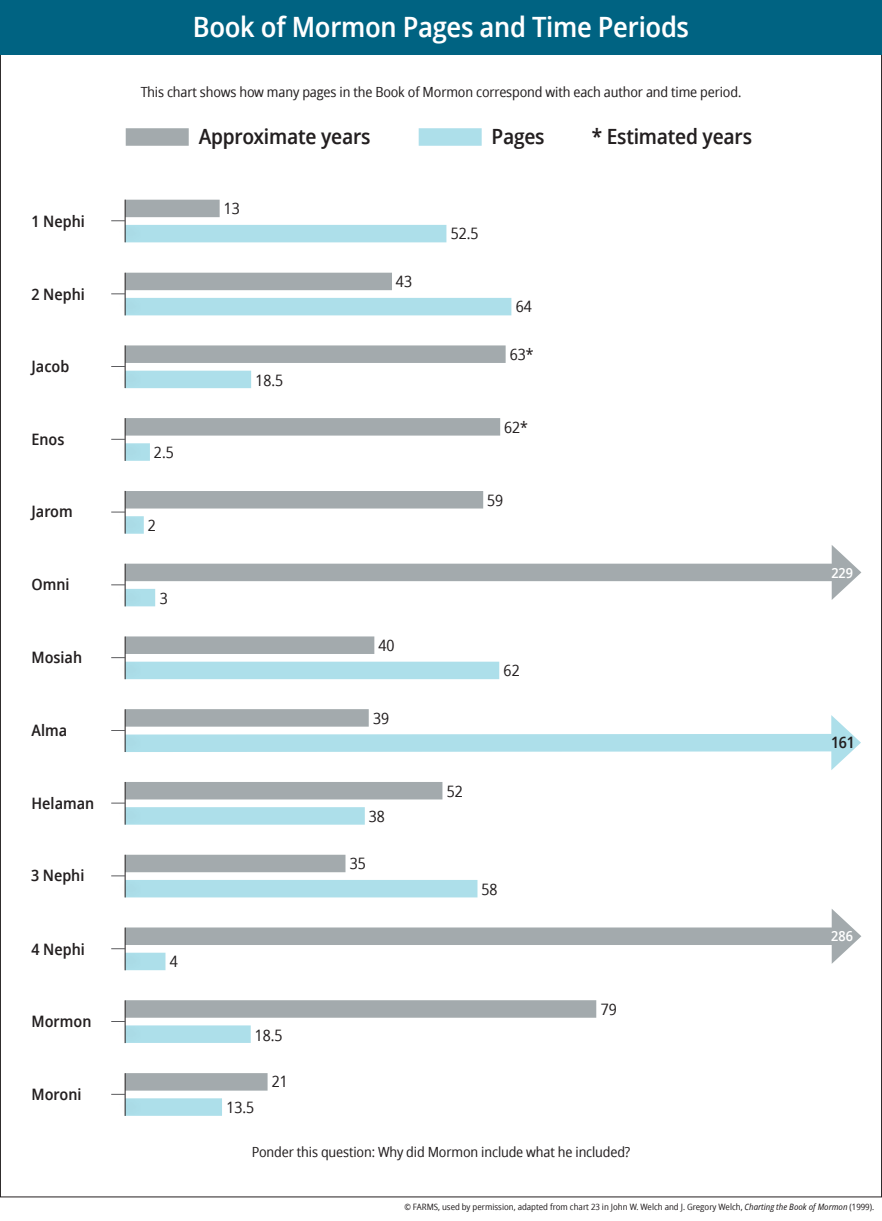
<style>
.page{position:relative;width:882px;height:1221px;background:#fff}
.page>*{position:absolute;margin:0;border:0;box-sizing:border-box;transform-origin:0 0}
.t1{font:600 28px "Zoram Condlds Lat";letter-spacing:-.01em;color:#fff}
.t2{font:600 21px "Zoram Condlds Lat";letter-spacing:-.01em;color:#231f20}
.t3{font:600 15.75px "Zoram Condlds Lat";color:#231f20}
.t4{font:15.75px "Zoram Condlds Lat";color:#231f20}
.t5{font:14px "Zoram Condlds Lat";letter-spacing:-.01em;color:#231f20}
.t6{font:600 14px "Zoram Condlds Lat";color:#fff}
.t7{font:8.75px "Zoram Condlds Lat";color:#231f20}
.s1{font-style:italic}
</style>
<div class="page">
<div style="left:0;top:0;width:882px;height:54px;background:#006382"></div>
<div style="left:126px;top:128px;width:63px;height:18px;background:#a3aaad"></div>
<div style="left:419px;top:128px;width:63px;height:18px;background:#addfea"></div>
<div style="left:125px;top:273px;width:267px;height:17px;background:#a3aaad"></div>
<div style="left:125px;top:298px;width:386px;height:17px;background:#addfea"></div>
<hr style="left:125px;top:273px;width:1px;height:42px;background:#231f20">
<div style="left:116px;top:296px;width:29px;height:20px;background:#231f20;opacity:.75"></div>
<svg style="left:111px;top:293px;width:14px;height:1px"></svg>
<div style="left:125px;top:345px;width:381px;height:18px;background:#a3aaad"></div>
<div style="left:125px;top:371px;width:126px;height:17px;background:#addfea"></div>
<hr style="left:125px;top:345px;width:1px;height:43px;background:#231f20">
<div style="left:116px;top:369px;width:29px;height:20px;background:#231f20;opacity:.75"></div>
<svg style="left:111px;top:366px;width:14px;height:1px"></svg>
<div style="left:125px;top:418px;width:375px;height:17px;background:#a3aaad"></div>
<div style="left:125px;top:443px;width:25px;height:18px;background:#addfea"></div>
<hr style="left:125px;top:418px;width:1px;height:43px;background:#231f20">
<div style="left:116px;top:441px;width:29px;height:21px;background:#231f20;opacity:.75"></div>
<svg style="left:111px;top:439px;width:14px;height:1px"></svg>
<div style="left:125px;top:491px;width:358px;height:17px;background:#a3aaad"></div>
<hr style="left:125px;top:491px;width:1px;height:42px;background:#231f20">
<div style="left:116px;top:514px;width:29px;height:20px;background:#231f20;opacity:.75"></div>
<svg style="left:111px;top:512px;width:14px;height:1px"></svg>
<div style="left:125px;top:563px;width:718px;height:18px;background:#a3aaad"></div>
<svg style="left:832px;top:545px;width:29px;height:55px"></svg>
<div style="left:125px;top:589px;width:30px;height:17px;background:#addfea"></div>
<hr style="left:125px;top:564px;width:1px;height:42px;background:#231f20">
<div style="left:116px;top:587px;width:29px;height:20px;background:#231f20;opacity:.75"></div>
<svg style="left:111px;top:584px;width:14px;height:1px"></svg>
<div style="left:125px;top:636px;width:249px;height:18px;background:#a3aaad"></div>
<div style="left:125px;top:661px;width:374px;height:18px;background:#addfea"></div>
<hr style="left:125px;top:636px;width:1px;height:43px;background:#231f20">
<div style="left:116px;top:660px;width:29px;height:20px;background:#231f20;opacity:.75"></div>
<svg style="left:111px;top:657px;width:14px;height:1px"></svg>
<div style="left:125px;top:709px;width:244px;height:17px;background:#a3aaad"></div>
<hr style="left:125px;top:709px;width:1px;height:43px;background:#231f20">
<svg style="left:111px;top:715px;width:750px;height:55px"></svg>
<div style="left:125px;top:782px;width:317px;height:17px;background:#a3aaad"></div>
<div style="left:125px;top:807px;width:240px;height:17px;background:#addfea"></div>
<hr style="left:125px;top:782px;width:1px;height:42px;background:#231f20">
<div style="left:116px;top:805px;width:29px;height:20px;background:#231f20;opacity:.75"></div>
<svg style="left:111px;top:803px;width:14px;height:1px"></svg>
<div style="left:125px;top:854px;width:221px;height:18px;background:#a3aaad"></div>
<div style="left:125px;top:880px;width:352px;height:17px;background:#addfea"></div>
<hr style="left:125px;top:854px;width:1px;height:43px;background:#231f20">
<div style="left:116px;top:878px;width:29px;height:20px;background:#231f20;opacity:.75"></div>
<svg style="left:111px;top:875px;width:14px;height:1px"></svg>
<div style="left:125px;top:927px;width:718px;height:18px;background:#a3aaad"></div>
<svg style="left:832px;top:909px;width:29px;height:55px"></svg>
<div style="left:125px;top:952px;width:40px;height:18px;background:#addfea"></div>
<hr style="left:125px;top:927px;width:1px;height:43px;background:#231f20">
<div style="left:116px;top:951px;width:29px;height:20px;background:#231f20;opacity:.75"></div>
<svg style="left:111px;top:948px;width:14px;height:1px"></svg>
<div style="left:125px;top:1000px;width:471px;height:17px;background:#a3aaad"></div>
<div style="left:125px;top:1025px;width:126px;height:18px;background:#addfea"></div>
<hr style="left:125px;top:1000px;width:1px;height:43px;background:#231f20">
<div style="left:116px;top:1023px;width:29px;height:21px;background:#231f20;opacity:.75"></div>
<svg style="left:111px;top:1021px;width:14px;height:1px"></svg>
<div style="left:125px;top:1073px;width:143px;height:17px;background:#a3aaad"></div>
<div style="left:125px;top:1098px;width:97px;height:17px;background:#addfea"></div>
<hr style="left:125px;top:1073px;width:1px;height:43px;background:#231f20">
<div style="left:116px;top:1096px;width:29px;height:20px;background:#231f20;opacity:.75"></div>
<svg style="left:111px;top:1094px;width:14px;height:1px"></svg>
<div style="left:125px;top:200px;width:95px;height:17px;background:#a3aaad"></div>
<div style="left:125px;top:225px;width:321px;height:17px;background:#addfea"></div>
<hr style="left:125px;top:200px;width:1px;height:42px;background:#231f20">
<div style="left:116px;top:223px;width:29px;height:20px;background:#231f20;opacity:.75"></div>
<svg style="left:111px;top:220px;width:14px;height:1px"></svg>
<p class="t3" style="left:32px;top:209px;width:55px">1 Nephi</p>
<p class="t3" style="left:32px;top:282px;width:55px">2 Nephi</p>
<p class="t3" style="left:32px;top:355px;width:39px">Jacob</p>
<p class="t3" style="left:32px;top:427px;width:34px">Enos</p>
<p class="t3" style="left:32px;top:500px;width:43px">Jarom</p>
<p class="t3" style="left:32px;top:573px;width:40px">Omni</p>
<p class="t3" style="left:31px;top:646px;width:52px">Mosiah</p>
<p class="t3" style="left:31px;top:718px;width:37px">Alma</p>
<p class="t3" style="left:32px;top:791px;width:64px">Helaman</p>
<p class="t3" style="left:31px;top:864px;width:55px">3 Nephi</p>
<p class="t3" style="left:32px;top:937px;width:55px">4 Nephi</p>
<p class="t3" style="left:32px;top:1009px;width:61px">Mormon</p>
<p class="t3" style="left:32px;top:1082px;width:52px">Moroni</p>
<h1 class="t1" style="left:193px;top:6px;width:498px">Book of Mormon Pages and Time Periods</h1>
<p class="t5" style="left:141px;top:81px;width:602px">This chart shows how many pages in the Book of Mormon correspond with each author and time period.</p>
<h2 class="t2" style="left:199px;top:121px;width:173px">Approximate years</h2>
<h2 class="t2" style="left:492px;top:121px;width:55px">Pages</h2>
<h2 class="t2" style="left:592px;top:121px;width:162px">* Estimated years</h2>
<p class="t4" style="left:154px;top:441px;width:21px">2.5</p>
<p class="t4" style="left:148px;top:513px;width:10px">2</p>
<p class="t4" style="left:160px;top:587px;width:10px">3</p>
<p class="t4" style="left:170px;top:950px;width:10px">4</p>
<p class="t4" style="left:224px;top:197px;width:18px">13</p>
<p class="t4" style="left:255px;top:368px;width:29px">18.5</p>
<p class="t4" style="left:255px;top:1023px;width:29px">18.5</p>
<p class="t4" style="left:272px;top:1070px;width:18px">21</p>
<p class="t4" style="left:226px;top:1096px;width:29px">13.5</p>
<p class="t4" style="left:396px;top:270px;width:18px">43</p>
<p class="t4" style="left:451px;top:222px;width:29px">52.5</p>
<p class="t4" style="left:516px;top:295px;width:18px">64</p>
<p class="t4" style="left:510px;top:343px;width:25px">63*</p>
<p class="t4" style="left:504px;top:415px;width:25px">62*</p>
<p class="t4" style="left:487px;top:488px;width:18px">59</p>
<p class="t4" style="left:378px;top:633px;width:18px">40</p>
<p class="t4" style="left:373px;top:707px;width:18px">39</p>
<p class="t4" style="left:369px;top:804px;width:18px">38</p>
<p class="t4" style="left:350px;top:852px;width:18px">35</p>
<p class="t4" style="left:504px;top:659px;width:18px">62</p>
<p class="t4" style="left:447px;top:779px;width:18px">52</p>
<p class="t4" style="left:482px;top:877px;width:18px">58</p>
<p class="t4" style="left:601px;top:998px;width:18px">79</p>
<p class="t5" style="left:252px;top:1141px;width:380px">Ponder this question: Why did Mormon include what he included?</p>
<p class="t6" style="left:831px;top:562px;width:23px">229</p>
<p class="t3" style="left:831px;top:731px;width:25px">161</p>
<p class="t6" style="left:831px;top:925px;width:23px">286</p>
<p class="t7" style="left:404px;top:1200px;width:471px">© FARMS, used by permission, adapted from chart 23 in John W. Welch and J. Gregory Welch, <span class="s1">Charting the Book of Mormon</span> (1999).</p>
</div>
